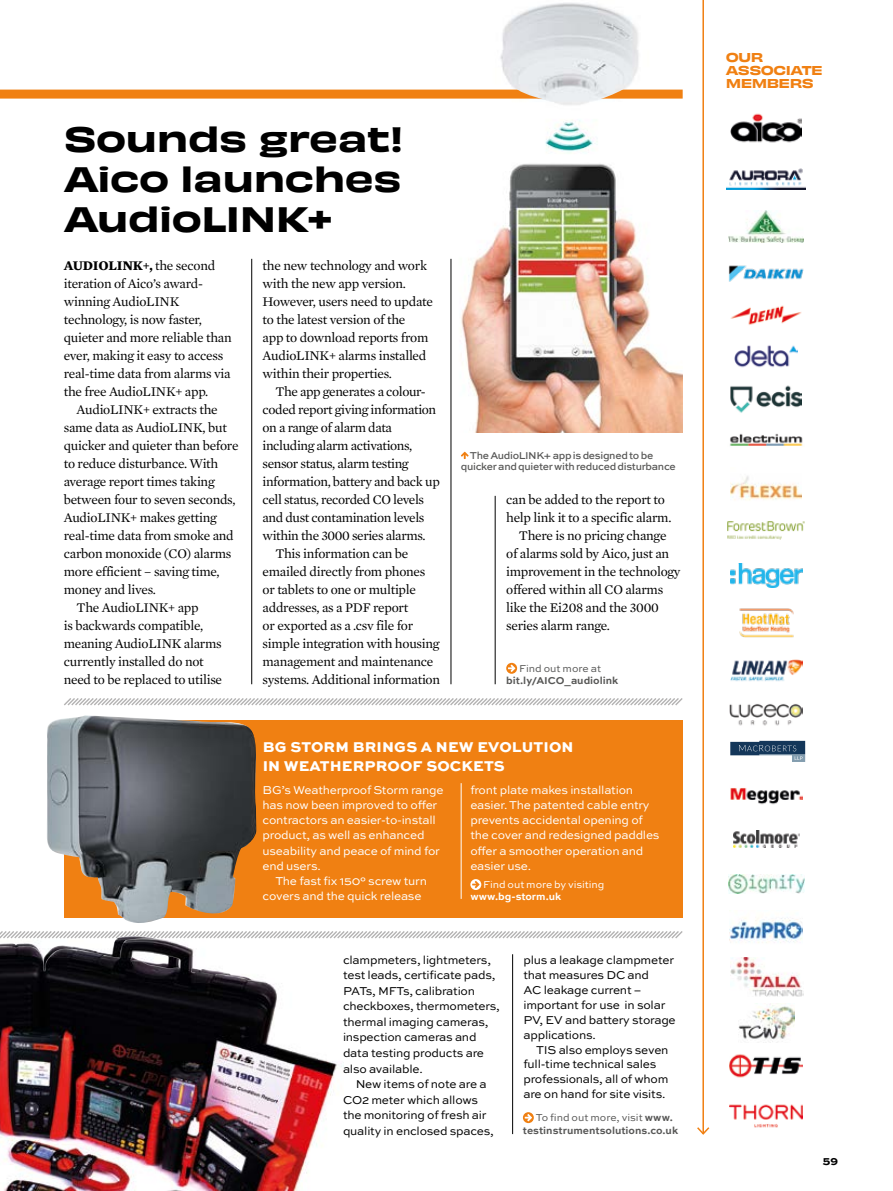
<style>
.page{position:relative;width:893px;height:1191px;background:#fff}
.page>*{position:absolute;margin:0;border:0;box-sizing:border-box;transform-origin:0 0}
.Header__Medium{font:33px/39.6px "Obviously Wide Semi";letter-spacing:-.015em;color:#000;text-align:justify}
.Header__Small{font:800 15px/18.8px "Sweet Sans Pro";letter-spacing:.01em;color:#fff}
.Serif__Indent{font:13.5px/18px "Mercury Text G1 Roman";letter-spacing:-.02em;color:#000}
.Serif__No_Indent{font:13.5px/18px "Mercury Text G1 Roman";letter-spacing:-.02em;color:#000}
.Sans__Indent{font:12px/15.1px "Sweet Sans Pro";letter-spacing:-.02em;color:#fff}
.Sans__Indent-2{font:12px/15px "Sweet Sans Pro";letter-spacing:-.02em;color:#000}
.Sans__No_Indent{font:12px/15.6px "Sweet Sans Pro";letter-spacing:-.02em;color:#000}
.News__X-Ref{font:12px/12.6px "Obviously Wide Semi";letter-spacing:-.045em;color:#f08012}
.Small_sans_text{font:700 10.5px/12.6px "Sweet Sans Pro";color:#575756;text-align:center}
.t1{font:500 10.5px/11.2px "Sweet Sans Pro";letter-spacing:-.03em;color:#575756}
.Small_sans_text-2{font:10.5px/12.6px "Sweet Sans Pro";letter-spacing:-.005em;color:#fff}
.t2{font:800 10.5px "Sweet Sans Pro";color:#000}
.s1{font-family:"Mercury Text G1";font-weight:700}
.s2{font-weight:400}
.s3{font-weight:700}
</style>
<div class="page">
<img style="left:425px;top:3px;width:258px;height:429px">
<div style="left:0;top:90px;width:683px;height:9px;background:#f08012"></div>
<hr style="left:702px;top:0;width:2px;height:1133px;background:#f08012">
<svg style="left:697px;top:1125px;width:13px;height:10px"></svg>
<img style="left:729px;top:1104px;width:73px;height:24px">
<img style="left:739px;top:1003px;width:55px;height:39px">
<img style="left:730px;top:704px;width:73px;height:22px">
<img style="left:734px;top:830px;width:65px;height:17px">
<img style="left:730px;top:385px;width:72px;height:28px">
<img style="left:731px;top:659px;width:71px;height:23px">
<img style="left:729px;top:1054px;width:73px;height:24px">
<img style="left:730px;top:113px;width:72px;height:30px">
<img style="left:727px;top:168px;width:78px;height:21px">
<img style="left:730px;top:918px;width:73px;height:25px">
<img style="left:730px;top:788px;width:73px;height:17px">
<img style="left:729px;top:211px;width:74px;height:32px">
<img style="left:730px;top:476px;width:72px;height:24px">
<img style="left:730px;top:957px;width:73px;height:39px">
<img style="left:730px;top:433px;width:73px;height:13px">
<img style="left:734px;top:345px;width:64px;height:23px">
<img style="left:727px;top:521px;width:78px;height:19px">
<img style="left:730px;top:305px;width:72px;height:20px">
<img style="left:729px;top:874px;width:75px;height:19px">
<img style="left:728px;top:265px;width:76px;height:17px">
<img style="left:730px;top:563px;width:72px;height:24px">
<img style="left:739px;top:608px;width:55px;height:30px">
<svg style="left:730px;top:741px;width:75px;height:21px"></svg>
<svg style="left:0;top:931px;width:683px;height:8px"></svg>
<svg style="left:64px;top:698px;width:619px;height:8px"></svg>
<hr style="left:512px;top:954px;width:1px;height:180px;background:#000">
<img style="left:497px;top:5px;width:145px;height:148px">
<svg style="left:506px;top:663px;width:11px;height:11px"></svg>
<hr style="left:251px;top:259px;width:1px;height:425px;background:#000">
<hr style="left:451px;top:259px;width:1px;height:425px;background:#000">
<hr style="left:495px;top:496px;width:1px;height:188px;background:#000">
<svg style="left:461px;top:452px;width:8px;height:7px"></svg>
<svg style="left:523px;top:1112px;width:11px;height:11px"></svg>
<img style="left:0;top:936px;width:258px;height:2px">
<img style="left:0;top:938px;width:335px;height:253px">
<div style="left:64px;top:720px;width:619px;height:198px;background:#f08012"></div>
<img style="left:47px;top:715px;width:210px;height:208px">
<svg style="left:470px;top:879px;width:11px;height:11px"></svg>
<hr style="left:461px;top:783px;width:1px;height:116px;background:#fff">
<p class="Header__Medium" style="left:64px;top:117px;width:341px">Sounds great!<br>Aico launches AudioLINK+</p>
<p class="Serif__No_Indent" style="left:64px;top:257px;width:169px"><span class="s1">AUDIOLINK+,</span> the second iteration of Aico’s award&shy;winning AudioLINK technology, is now faster, quieter and more reliable than ever, making it easy to access real-time data from alarms via the free AudioLINK+ app.</p>
<p class="Serif__Indent" style="left:64px;top:401px;width:176px;text-indent:13px">AudioLINK+ extracts the same data as AudioLINK, but quicker and quieter than before to reduce disturbance. With average report times taking between four to seven seconds,<br>AudioLINK+ makes getting real-time data from smoke and carbon monoxide (CO) alarms more efficient – saving time, money and lives.</p>
<p class="Serif__Indent" style="left:64px;top:599px;width:160px;text-indent:13px">The AudioLINK+ app<br>is backwards compatible, meaning AudioLINK alarms currently installed do not need to be replaced to utilise</p>
<p class="Serif__Indent" style="left:263px;top:257px;width:172px">the new technology and work with the new app version.<br>However, users need to update to the latest version of the<br>app to download reports from<br>AudioLINK+ alarms installed within their properties.</p>
<p class="Serif__Indent" style="left:263px;top:383px;width:179px;text-indent:13px">The app generates a colour&shy;coded report giving information on a range of alarm data including alarm activations, sensor status, alarm testing information, battery and back up cell status, recorded CO levels and dust contamination levels within the 3000 series alarms.</p>
<p class="Serif__Indent" style="left:263px;top:545px;width:179px;text-indent:13px">This information can be emailed directly from phones or tablets to one or multiple addresses, as a PDF report<br>or exported as a .csv file for simple integration with housing management and maintenance systems. Additional information</p>
<p class="t1" style="left:461px;top:449px;width:216px;text-indent:9px">The AudioLINK+ app is designed to be quicker and quieter with reduced disturbance</p>
<p class="Serif__Indent" style="left:506px;top:491px;width:167px">can be added to the report to help link it to a specific alarm.</p>
<p class="Serif__Indent" style="left:506px;top:527px;width:176px;text-indent:13px">There is no pricing change of alarms sold by Aico, just an improvement in the technology offered within all CO alarms like the Ei208 and the 3000 series alarm range.</p>
<p class="Small_sans_text" style="left:506px;top:661px;width:114px"><span class="s2">Find out more at </span>bit.ly/AICO_audiolink</p>
<p class="Header__Small" style="left:263px;top:736px;width:312px">BG STORM BRINGS A NEW EVOLUTION<br>IN WEATHERPROOF SOCKETS</p>
<p class="Sans__Indent" style="left:263px;top:782px;width:183px">BG’s Weatherproof Storm range has now been improved to offer contractors an easier-to-install product, as well as enhanced useability and peace of mind for end users.</p>
<p class="Sans__Indent" style="left:263px;top:873px;width:166px;text-indent:13px">The fast fix 150° screw turn covers and the quick release</p>
<p class="Sans__Indent" style="left:470px;top:782px;width:191px">front plate makes installation easier. The patented cable entry prevents accidental opening of the cover and redesigned paddles offer a smoother operation and easier use.</p>
<p class="Small_sans_text-2" style="left:470px;top:877px;width:136px;text-indent:13px">Find out more by visiting <span class="s3">www.bg-storm.uk</span></p>
<p class="Sans__No_Indent" style="left:343px;top:951px;width:158px">clampmeters, lightmeters, test leads, certificate pads,<br>PATs, MFTs, calibration checkboxes, thermometers, thermal imaging cameras, inspection cameras and data testing products are also available.</p>
<p class="Sans__Indent-2" style="left:343px;top:1075px;width:152px;line-height:15.6px;text-indent:13px">New items of note are a<br>CO2 meter which allows the monitoring of fresh air quality in enclosed spaces,</p>
<p class="Sans__Indent-2" style="left:523px;top:951px;width:154px">plus a leakage clampmeter that measures DC and<br>AC leakage current – important for use in solar<br>PV, EV and battery storage applications.</p>
<p class="Sans__Indent-2" style="left:523px;top:1041px;width:147px;text-indent:13px">TIS also employs seven full-time technical sales professionals, all of whom are on hand for site visits.</p>
<p class="Small_sans_text" style="left:523px;top:1111px;width:157px;text-align:left;text-indent:13px"><span class="s2">To find out more, visit</span> www. testinstrumentsolutions.co.uk</p>
<p class="News__X-Ref" style="left:726px;top:50px;width:99px">OUR<br>ASSOCIATE<br>MEMBERS</p>
<p class="t2" style="left:823px;top:1152px;width:17px">59</p>
</div>
